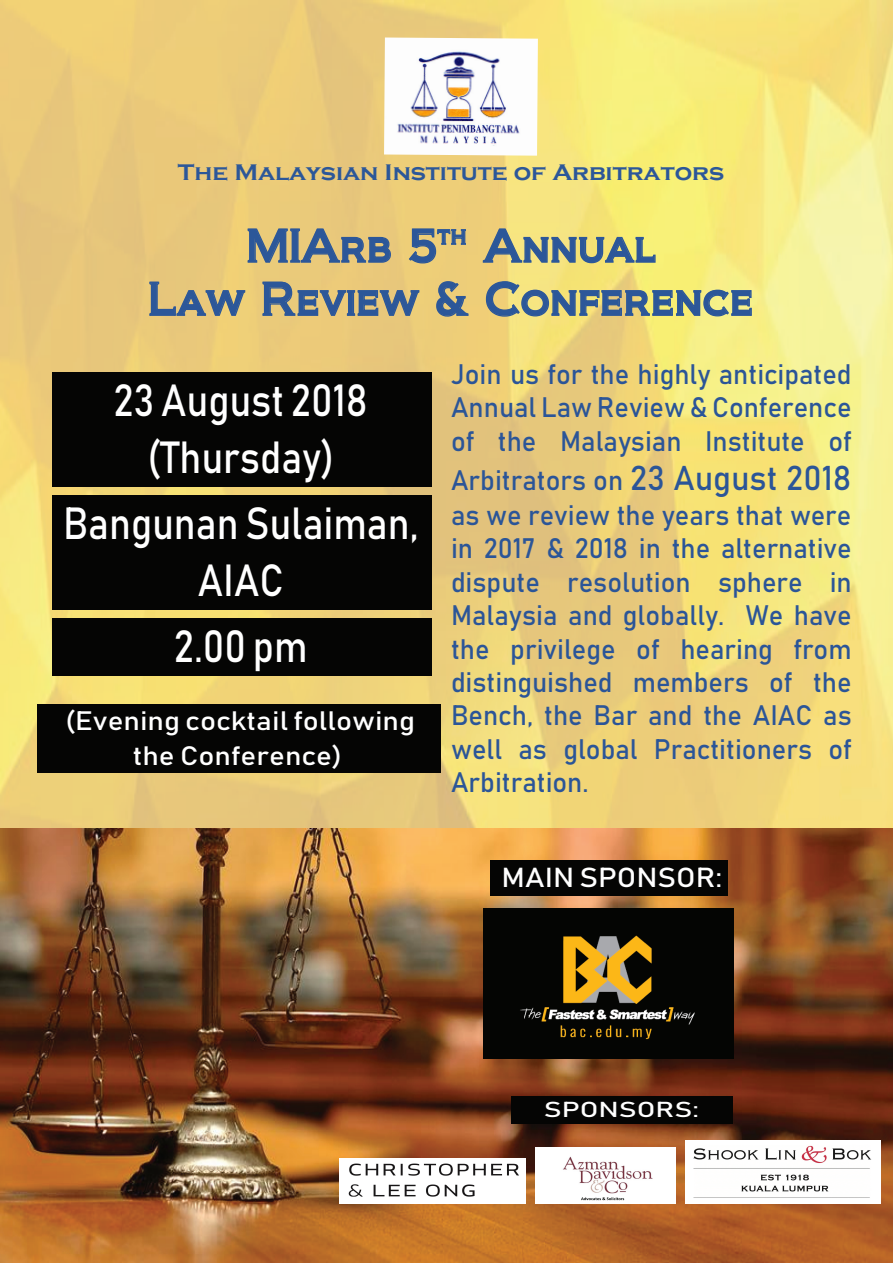
<style>
.page{position:relative;width:893px;height:1263px;background:#fff}
.page>*{position:absolute;margin:0;border:0;box-sizing:border-box;transform-origin:0 0}
.t1{font:44.4px/57.4px "Bahnschrift 400 100";color:#fff;text-align:center;scale:.88 1}
.t2{font:44.25px/53.1px "Biondi";color:#2c5799;text-align:center;scale:.89 1}
.t3{font:27.9px/33.6px "Bahnschrift 400 100";color:#2b5598;text-align:justify}
.t4{font:27.15px "Bahnschrift 400 100";color:#fff;scale:1.11 1}
.t5{font:26.25px/34.2px "Bahnschrift 400 100";color:#fff;text-align:center;scale:1.12 1}
.t6{font:700 23.25px "Copperplate Gothic";color:#2c5799;scale:1.06 1}
.t7{font:21.3px "Bahnschrift 400 100";color:#fff;scale:1.36 1}
.s1{font-size:34.05px}
</style>
<div class="page">
<img style="left:0;top:0;width:893px;height:828px">
<div style="left:52px;top:372px;width:379px;height:57px;background:#050504"></div>
<div style="left:52px;top:429px;width:379px;height:58px;background:#050504"></div>
<div style="left:52px;top:495px;width:379px;height:57px;background:#050504"></div>
<div style="left:52px;top:552px;width:379px;height:58px;background:#050504"></div>
<div style="left:52px;top:618px;width:379px;height:58px;background:#050504"></div>
<div style="left:38px;top:704px;width:403px;height:34px;background:#050504"></div>
<div style="left:38px;top:738px;width:403px;height:34px;background:#050504"></div>
<img style="left:384px;top:37px;width:154px;height:119px">
<img style="left:0;top:828px;width:893px;height:435px">
<img style="left:483px;top:909px;width:250px;height:149px">
<img style="left:686px;top:1140px;width:195px;height:63px">
<img style="left:339px;top:1158px;width:187px;height:45px">
<div style="left:491px;top:860px;width:237px;height:36px;background:#050504"></div>
<img style="left:536px;top:1148px;width:139px;height:55px">
<svg style="left:247px;top:227px;width:145px;height:36px;background:#c3b280"></svg>
<svg style="left:408px;top:228px;width:58px;height:36px;background:#cab77e"></svg>
<svg style="left:482px;top:227px;width:174px;height:37px;background:#d3cb7e"></svg>
<svg style="left:149px;top:281px;width:97px;height:36px;background:#cbb77e"></svg>
<svg style="left:262px;top:281px;width:158px;height:36px;background:#c4b27f"></svg>
<svg style="left:435px;top:280px;width:34px;height:37px"></svg>
<svg style="left:485px;top:280px;width:267px;height:37px;background:#cec980"></svg>
<div style="left:511px;top:1096px;width:222px;height:28px;background:#050504"></div>
<p class="t6" style="left:178px;top:160px;width:517px">The Malaysian Institute of Arbitrators</p>
<h2 class="t2" style="left:148px;top:219px;width:681px">MIArb 5<sup>th</sup> Annual<br>Law Review &amp; Conference</h2>
<h1 class="t1" style="left:114px;top:371px;width:291px">23 August 2018 (Thursday)</h1>
<h1 class="t1" style="left:63px;top:494px;width:405px">Bangunan Sulaiman,<br>AIAC</h1>
<h1 class="t1" style="left:174px;top:617px;width:154px">2.00 pm</h1>
<p class="t5" style="left:65px;top:704px;width:314px">(Evening cocktail following the Conference)</p>
<p class="t3" style="left:451px;top:357px;width:402px">Join us for the highly anticipated Annual Law Review &amp; Conference of the Malaysian Institute of</p>
<p class="t3" style="left:451px;top:463px;width:402px">Arbitrators on <span class="s1">23 August 2018 </span>as we review the years that were in 2017 &amp; 2018 in the alternative dispute resolution sphere in Malaysia and globally. We have the privilege of hearing from distinguished members of the Bench, the Bar and the AIAC as well as global Practitioners of Arbitration.</p>
<p class="t4" style="left:501px;top:861px;width:200px">MAIN SPONSOR:</p>
<p class="t7" style="left:544px;top:1096px;width:116px">SPONSORS:</p>
</div>
